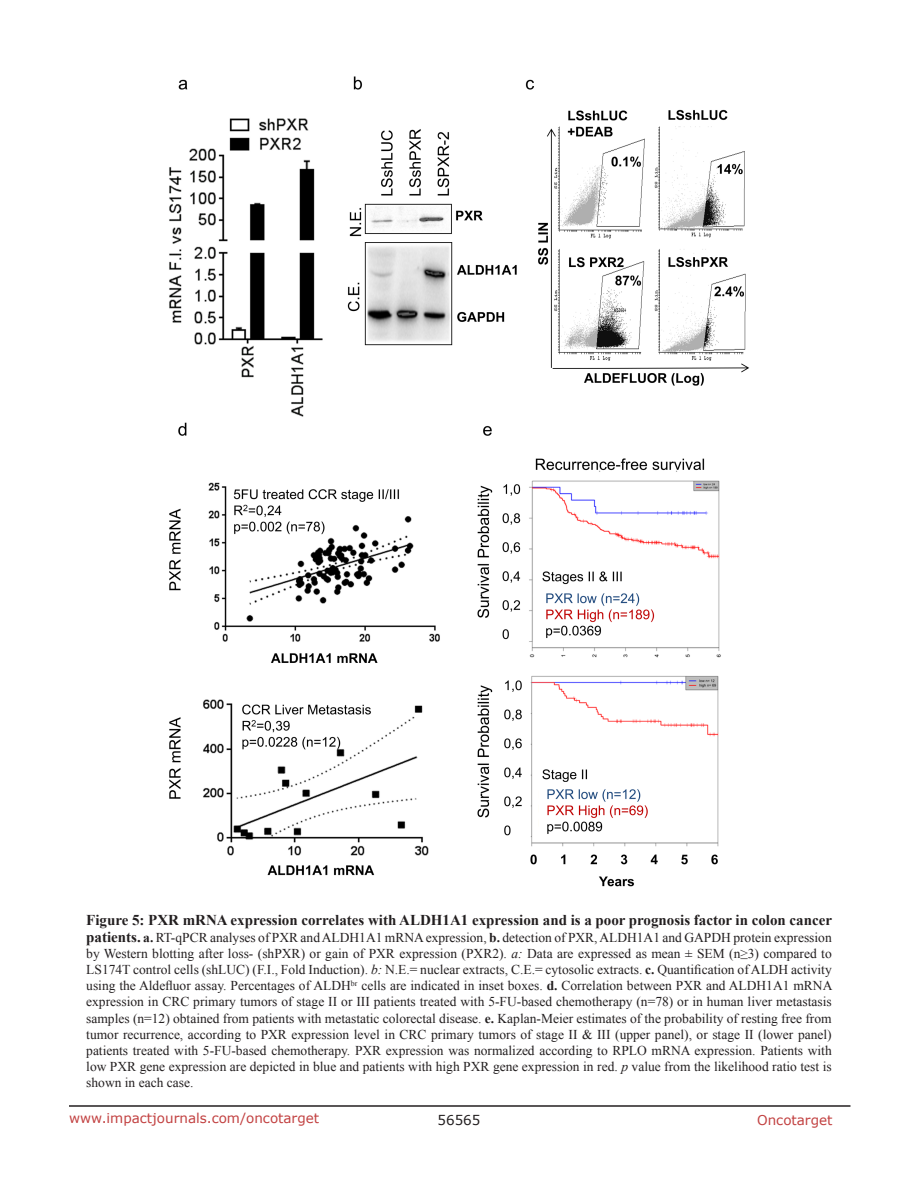
<style>
.page{position:relative;width:918px;height:1188px;background:#fff}
.page>*{position:absolute;margin:0;border:0;box-sizing:border-box;transform-origin:0 0}
.figuretext{font:700 15px "Times New Roman";color:#231f20}
.figuretext-2{font:13.5px/16.2px "Times New Roman";color:#231f20;text-align:justify}
.t1{font:13.5px "Verdana";color:#c24141}
.t2{font:13.5px "Verdana";color:#231f20}
.s1{font-weight:700;font-size:15px}
.s2{font-weight:700}
.s3{font-style:italic}
</style>
<div class="page">
<hr style="left:69px;top:1105px;width:781px;height:2px;background:#231f20">
<img style="left:169px;top:76px;width:580px;height:811px">
<p class="figuretext" style="left:86px;top:910px;width:747px">Figure 5: PXR mRNA expression correlates with ALDH1A1 expression and is a poor prognosis factor in colon cancer</p>
<p class="figuretext-2" style="left:86px;top:929px;width:748px"><span class="s1">patients.</span> <span class="s2">a.</span> RT-qPCR analyses of PXR and ALDH1A1 mRNA expression, <span class="s2">b.</span> detection of PXR, ALDH1A1 and GAPDH protein expression by Western blotting after loss- (shPXR) or gain of PXR expression (PXR2). <span class="s3">a:</span> Data are expressed as mean ± SEM (n≥3) compared to LS174T control cells (shLUC) (F.I., Fold Induction). <span class="s3">b:</span> N.E.= nuclear extracts, C.E.= cytosolic extracts. <span class="s2">c.</span> Quantification of ALDH activity using the Aldefluor assay. Percentages of ALDH<sup>br</sup> cells are indicated in inset boxes. <span class="s2">d.</span> Correlation between PXR and ALDH1A1 mRNA expression in CRC primary tumors of stage II or III patients treated with 5-FU-based chemotherapy (n=78) or in human liver metastasis samples (n=12) obtained from patients with metastatic colorectal disease. <span class="s2">e.</span> Kaplan-Meier estimates of the probability of resting free from tumor recurrence, according to PXR expression level in CRC primary tumors of stage II &amp; III (upper panel), or stage II (lower panel) patients treated with 5-FU-based chemotherapy. PXR expression was normalized according to RPLO mRNA expression. Patients with low PXR gene expression are depicted in blue and patients with high PXR gene expression in red. <span class="s3">p</span> value from the likelihood ratio test is shown in each case.</p>
<p class="t1" style="left:69px;top:1109px;width:252px">www.impactjournals.com/oncotarget</p>
<p class="t2" style="left:438px;top:1111px;width:44px">56565</p>
<p class="t1" style="left:757px;top:1111px;width:77px">Oncotarget</p>
</div>
